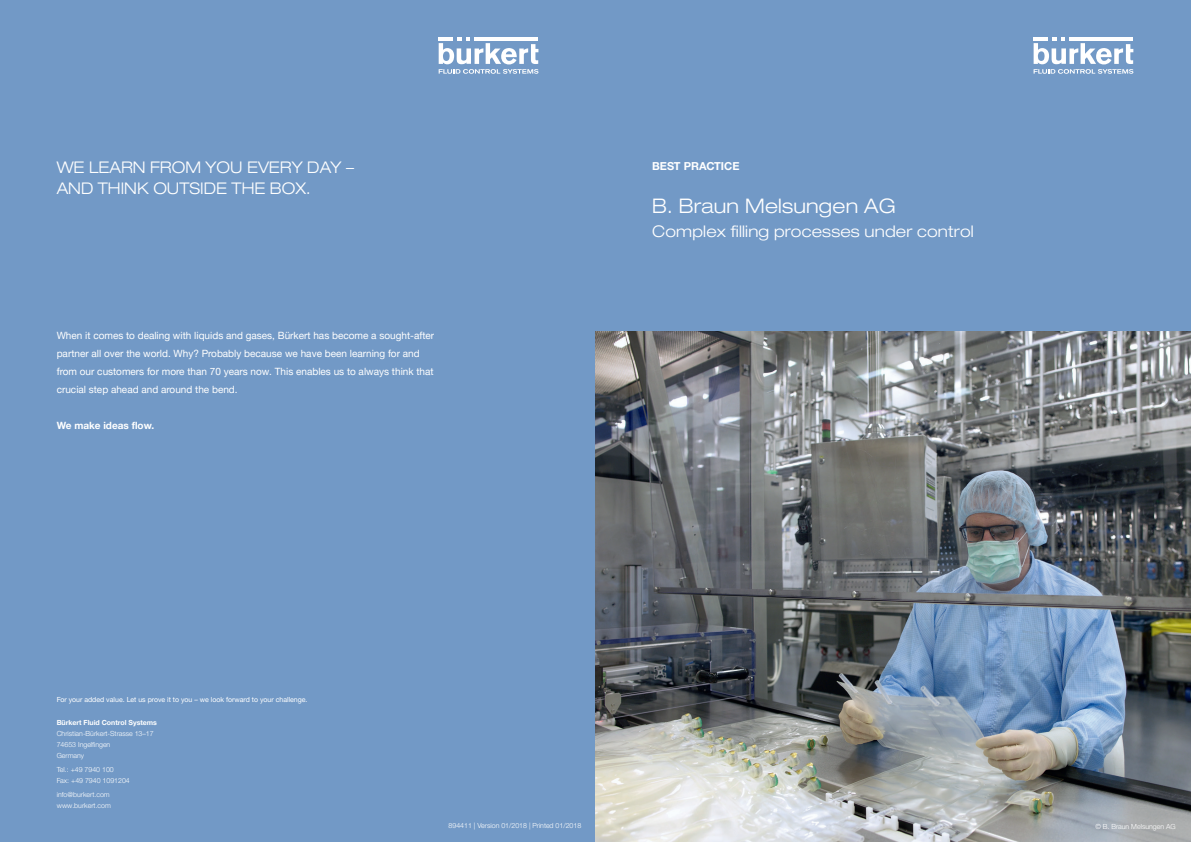
<style>
.page{position:relative;width:1191px;height:842px;background:#fff}
.page>*{position:absolute;margin:0;border:0;box-sizing:border-box;transform-origin:0 0}
.t1{font:300 expanded 20px "Helvetica Neue LTW1 G";letter-spacing:.01em;color:#fff}
.t2{font:300 expanded 16px/21px "Helvetica Neue LTW1 G";color:#fff}
.t3{font:700 11px "Helvetica Neue LTW1 G";color:#fff}
.t4{font:10px/18px "Helvetica Neue LTW1 G";color:#fff}
.t5{font:700 10px "Helvetica Neue LTW1 G";color:#fff}
.t6{font:300 7px/11px "Helvetica Neue LTW1 G";color:#fff}
.t7{font:7px "Helvetica Neue LTW1 G";color:#fff}
.t8{font:700 7px "Helvetica Neue LTW1 G";color:#fff}
</style>
<div class="page">
<div style="left:560px;top:0;width:631px;height:332px;background:#7299c6"></div>
<div style="left:0;top:0;width:595px;height:842px;background:#7299c6"></div>
<img style="left:595px;top:332px;width:596px;height:510px">
<svg style="left:1033px;top:37px;width:100px;height:37px"></svg>
<svg style="left:438px;top:37px;width:100px;height:37px"></svg>
<h2 class="t2" style="left:57px;top:157px;width:299px">WE LEARN FROM YOU EVERY DAY –<br>AND THINK OUTSIDE THE BOX.</h2>
<p class="t4" style="left:57px;top:326px;width:379px">When it comes to dealing with liquids and gases, Bürkert has become a sought-after partner all over the world. Why? Probably because we have been learning for and from our customers for more than 70 years now. This enables us to always think that crucial step ahead and around the bend.</p>
<p class="t5" style="left:57px;top:419px;width:99px">We make ideas flow.</p>
<p class="t3" style="left:652px;top:159px;width:89px">Best Practice</p>
<h1 class="t1" style="left:652px;top:194px;width:245px">B. Braun Melsungen AG</h1>
<h2 class="t2" style="left:652px;top:221px;width:323px">Complex filling processes under control</h2>
<p class="t7" style="left:57px;top:695px;width:252px">For your added value. Let us prove it to you – we look forward to your challenge.</p>
<p class="t8" style="left:57px;top:718px;width:102px">Bürkert Fluid Control Systems</p>
<p class="t6" style="left:57px;top:728px;width:99px">Christian-Bürkert-Strasse 13–17<br>74653 Ingelfingen<br>Germany</p>
<p class="t6" style="left:57px;top:764px;width:75px">Tel.: +49 7940 100<br>Fax: +49 7940 1091204</p>
<p class="t6" style="left:57px;top:789px;width:56px">info@burkert.com www.burkert.com</p>
<p class="t6" style="left:448px;top:820px;width:134px">894411 | Version 01/2018 | Printed 01/2018</p>
<p class="t6" style="left:1095px;top:821px;width:82px">© B. Braun Melsungen AG</p>
</div>
